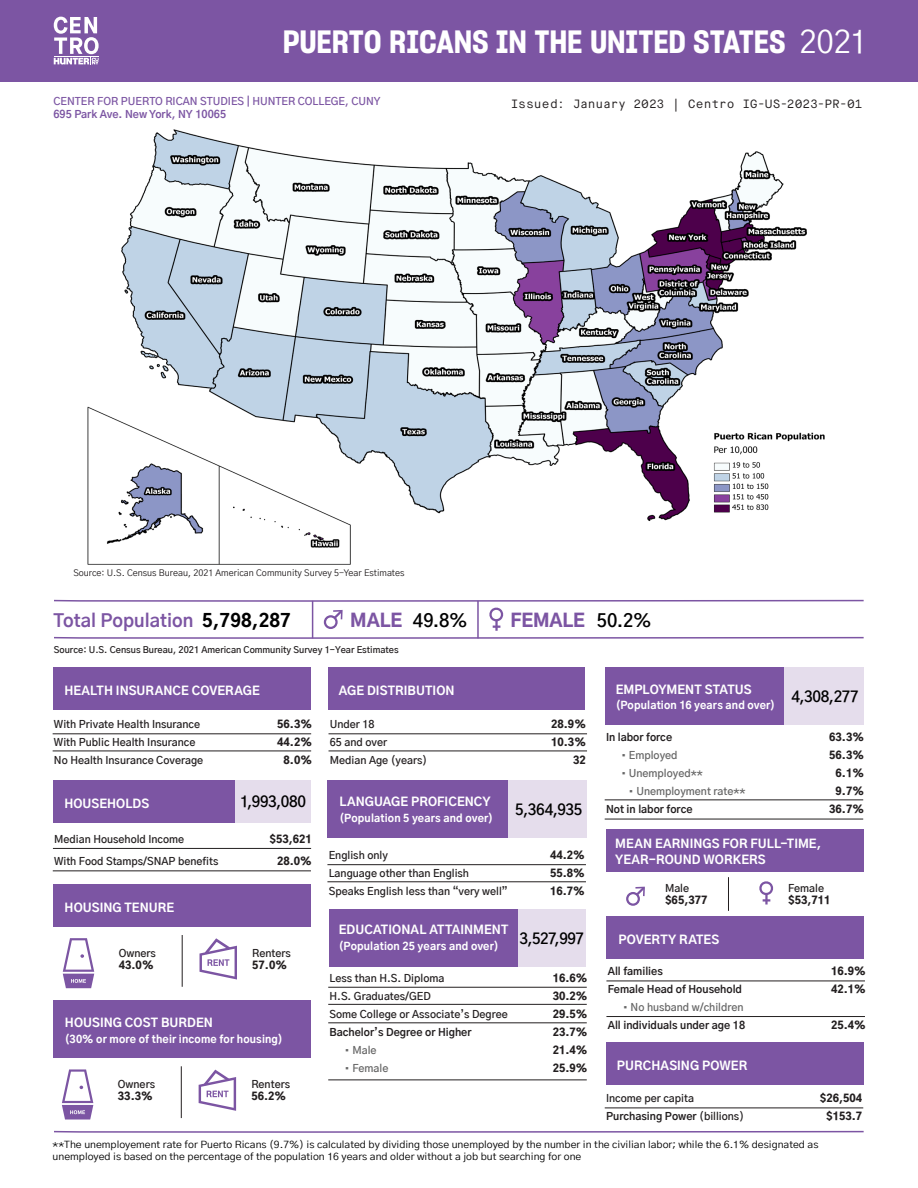
<style>
.page{position:relative;width:918px;height:1188px;background:#fff}
.page>*{position:absolute;margin:0;border:0;box-sizing:border-box;transform-origin:0 0}
.t1{font:31.5px "Sharp Grotesk Sm Bold 17";letter-spacing:-.005em;color:#fff}
.t2{font:700 18px "Gothic A1";color:#7c55a3}
.t3{font:900 18px "Gothic A1";letter-spacing:-.005em;color:#7c55a3}
.t4{font:600 18px "Gothic A1";color:#000}
.t5{font:600 15px "Gothic A1";letter-spacing:-.02em;color:#000}
.t6{font:800 12px/16.2px "Gothic A1";letter-spacing:.005em;color:#fff}
.t7{font:12px "Maison Neue Mono";letter-spacing:-.005em;color:#231f20}
.t8{font:600 10.5px/18px "Gothic A1";color:#231f20}
.t9{font:900 10.5px/18px "Gothic A1";color:#231f20;text-align:right}
.t10{font:800 10.5px "Gothic A1";letter-spacing:.015em;color:#fff}
.t11{font:700 10.5px/18px "Gothic A1";color:#231f20}
.t12{font:600 10.5px/12.6px "Gothic A1";color:#7c55a3}
.t13{font:600 10.5px/18px "Gothic A1";color:#666}
.t14{font:9.9px/12.6px "Gothic A1";color:#000;scale:1.07 1}
.t15{font:600 9px "Gothic A1";color:#231f20}
.t16{font:9px "Gothic A1";color:#231f20}
.s1{font-family:"Gothic A1"}
.s2{font-weight:700}
.s3{font-weight:800;color:#000}
.s4{font-weight:900;color:#7c55a3}
.s5{font-weight:600;color:#000}
.s6{font-weight:900}
.s7{font-weight:700;color:#231f20}
.s8{font-weight:600}
.s9{font-weight:600;color:#666}
</style>
<div class="page">
<div style="left:329px;top:909px;width:188px;height:57px;background:#7c55a3"></div>
<div style="left:0;top:0;width:918px;height:82px;background:#7c55a3"></div>
<svg style="left:54px;top:1130px;width:810px;height:3px"></svg>
<svg style="left:54px;top:17px;width:45px;height:48px"></svg>
<svg style="left:54px;top:599px;width:810px;height:40px"></svg>
<div style="left:626px;top:892px;width:14px;height:14px;border:2px solid #7c55a3;border-radius:50%"></div>
<svg style="left:634px;top:886px;width:11px;height:12px"></svg>
<svg style="left:759px;top:881px;width:15px;height:24px"></svg>
<div style="left:53px;top:668px;width:258px;height:42px;background:#7c55a3"></div>
<div style="left:329px;top:668px;width:256px;height:42px;background:#7c55a3"></div>
<div style="left:327px;top:780px;width:180px;height:57px;background:#7c55a3"></div>
<div style="left:507px;top:780px;width:80px;height:57px;background:#e5ddec"></div>
<div style="left:606px;top:829px;width:258px;height:43px;background:#7c55a3"></div>
<div style="left:605px;top:668px;width:179px;height:57px;background:#7c55a3"></div>
<hr style="left:53px;top:734px;width:258px;height:1px;background:#231f20">
<hr style="left:728px;top:877px;width:1px;height:34px;background:#231f20">
<hr style="left:53px;top:751px;width:258px;height:1px;background:#231f20">
<hr style="left:329px;top:734px;width:258px;height:1px;background:#231f20">
<hr style="left:329px;top:751px;width:258px;height:1px;background:#231f20">
<hr style="left:327px;top:864px;width:259px;height:1px;background:#231f20">
<hr style="left:327px;top:882px;width:259px;height:1px;background:#231f20">
<div style="left:53px;top:885px;width:258px;height:42px;background:#7c55a3"></div>
<hr style="left:182px;top:935px;width:1px;height:52px;background:#231f20">
<svg style="left:63px;top:938px;width:31px;height:50px"></svg>
<svg style="left:200px;top:938px;width:37px;height:42px"></svg>
<hr style="left:605px;top:1108px;width:258px;height:1px;background:#231f20">
<div style="left:606px;top:1042px;width:258px;height:42px;background:#7c55a3"></div>
<div style="left:606px;top:917px;width:258px;height:42px;background:#7c55a3"></div>
<hr style="left:606px;top:981px;width:259px;height:1px;background:#231f20">
<hr style="left:606px;top:1016px;width:259px;height:1px;background:#231f20">
<hr style="left:605px;top:800px;width:258px;height:1px;background:#231f20">
<hr style="left:605px;top:819px;width:258px;height:1px;background:#231f20">
<div style="left:784px;top:668px;width:80px;height:57px;background:#e5ddec"></div>
<div style="left:53px;top:780px;width:182px;height:42px;background:#7c55a3"></div>
<div style="left:235px;top:780px;width:76px;height:42px;background:#e5ddec"></div>
<hr style="left:53px;top:848px;width:258px;height:1px;background:#231f20">
<hr style="left:53px;top:871px;width:258px;height:1px;background:#231f20">
<hr style="left:328px;top:987px;width:259px;height:1px;background:#231f20">
<hr style="left:328px;top:1004px;width:259px;height:1px;background:#231f20">
<hr style="left:328px;top:1023px;width:259px;height:1px;background:#231f20">
<hr style="left:328px;top:1080px;width:259px;height:1px;background:#231f20">
<div style="left:517px;top:909px;width:68px;height:57px;background:#e5ddec"></div>
<div style="left:54px;top:1001px;width:257px;height:57px;background:#7c55a3"></div>
<hr style="left:181px;top:1066px;width:1px;height:52px;background:#231f20">
<svg style="left:62px;top:1069px;width:31px;height:51px"></svg>
<svg style="left:199px;top:1069px;width:37px;height:42px"></svg>
<img style="left:77px;top:129px;width:770px;height:490px">
<p class="t1" style="left:283px;top:19px;width:586px">PUERTO RICANS IN THE UNITED STATES <span class="s1">2021</span></p>
<p class="t12" style="left:53px;top:94px;width:329px">CENTER FOR PUERTO RICAN STUDIES | HUNTER COLLEGE, CUNY<br><span class="s2">695 Park Ave. New York, NY 10065</span></p>
<p class="t7" style="left:511px;top:96px;width:353px">Issued: January 2023 | Centro IG-US-2023-PR-01</p>
<p class="t16" style="left:73px;top:566px;width:333px">Source: U.S. Census Bureau, 2021 American Community Survey 5-Year Estimates</p>
<p class="t2" style="left:54px;top:606px;width:239px">Total Population <span class="s3">5,798,287</span></p>
<p class="t4" style="left:350px;top:607px;width:119px"><span class="s4">MALE</span> 49.8%</p>
<p class="t3" style="left:511px;top:606px;width:143px">FEMALE <span class="s5">50.2%</span></p>
<p class="t15" style="left:54px;top:643px;width:346px">Source: U.S. Census Bureau, 2021 American Community Survey 1-Year Estimates</p>
<p class="t6" style="left:64px;top:682px;width:197px">HEALTH INSURANCE COVERAGE</p>
<p class="t6" style="left:339px;top:682px;width:117px">AGE DISTRIBUTION</p>
<p class="t6" style="left:616px;top:681px;width:137px">EMPLOYMENT STATUS</p>
<p class="t10" style="left:616px;top:697px;width:161px">(Population 16 years and over)</p>
<p class="t5" style="left:791px;top:685px;width:69px">4,308,277</p>
<p class="t8" style="left:54px;top:715px;width:151px">With Private Health Insurance<br>With Public Health Insurance<br>No Health Insurance Coverage</p>
<p class="t9" style="left:277px;top:715px;width:36px">56.3%<br>44.2%<br>8.0%</p>
<p class="t5" style="left:240px;top:790px;width:67px">1,993,080</p>
<p class="t6" style="left:64px;top:795px;width:86px">HOUSEHOLDS</p>
<p class="t8" style="left:54px;top:830px;width:132px">Median Household Income</p>
<p class="t9" style="left:270px;top:829px;width:44px">$53,621</p>
<p class="t8" style="left:54px;top:852px;width:166px">With Food Stamps/SNAP benefits</p>
<p class="t9" style="left:277px;top:852px;width:36px">28.0%</p>
<p class="t6" style="left:65px;top:899px;width:111px">HOUSING TENURE</p>
<p class="t8" style="left:119px;top:947px;width:39px;line-height:12px">Owners<br><span class="s6">43.0%</span></p>
<p class="t8" style="left:252px;top:947px;width:40px;line-height:12px">Renters<br><span class="s6">57.0%</span></p>
<p class="t6" style="left:65px;top:1014px;width:149px">HOUSING COST BURDEN</p>
<p class="t10" style="left:65px;top:1031px;width:219px">(30% or more of their income for housing)</p>
<p class="t8" style="left:118px;top:1078px;width:39px;line-height:12px">Owners<br><span class="s6">33.3%</span></p>
<p class="t8" style="left:251px;top:1078px;width:40px;line-height:12px">Renters<br><span class="s6">56.2%</span></p>
<p class="t8" style="left:330px;top:715px;width:99px">Under 18<br>65 and over<br>Median Age (years)</p>
<p class="t9" style="left:551px;top:715px;width:36px">28.9%<br>10.3%<br>32</p>
<p class="t9" style="left:829px;top:727px;width:36px">63.3%<br>56.3%<br>6.1%<br>9.7%</p>
<p class="t11" style="left:606px;top:728px;width:68px">In labor force</p>
<p class="t13" style="left:621px;top:746px;width:58px">• Employed</p>
<p class="t13" style="left:621px;top:764px;width:83px">• Unemployed**</p>
<p class="t13" style="left:606px;top:782px;width:141px;text-indent:23px">• Unemployment rate**<br><span class="s7">Not in labor force</span></p>
<p class="t6" style="left:339px;top:793px;width:153px">LANGUAGE PROFICENCY</p>
<p class="t10" style="left:339px;top:809px;width:155px">(Population 5 years and over)</p>
<p class="t5" style="left:515px;top:797px;width:69px">5,364,935</p>
<p class="t9" style="left:829px;top:799px;width:36px">36.7%</p>
<p class="t8" style="left:329px;top:846px;width:180px">English only<br>Language other than English<br>Speaks English less than “very well”</p>
<p class="t9" style="left:550px;top:846px;width:36px;text-align:justify">44.2% 55.8% 16.7%</p>
<p class="t6" style="left:339px;top:921px;width:171px">EDUCATIONAL ATTAINMENT</p>
<p class="t10" style="left:339px;top:937px;width:161px">(Population 25 years and over)</p>
<p class="t8" style="left:330px;top:968px;width:180px">Less than H.S. Diploma<br>H.S. Graduates/GED<br>Some College or Associate’s Degree<br><span class="s2">Bachelor’s Degree or Higher</span></p>
<p class="t13" style="left:345px;top:1040px;width:34px">• Male</p>
<p class="t13" style="left:345px;top:1058px;width:45px">• Female</p>
<p class="t5" style="left:520px;top:927px;width:66px">3,527,997</p>
<p class="t9" style="left:553px;top:968px;width:36px;text-align:justify">16.6% 30.2% 29.5% 23.7% 21.4% 25.9%</p>
<p class="t6" style="left:615px;top:835px;width:208px">MEAN EARNINGS FOR FULL-TIME,<br>YEAR-ROUND WORKERS</p>
<p class="t9" style="left:665px;top:881px;width:44px;line-height:12px;text-align:left"><span class="s8">Male </span>$65,377</p>
<p class="t9" style="left:788px;top:881px;width:44px;line-height:12px;text-align:left"><span class="s8">Female </span>$53,711</p>
<p class="t6" style="left:618px;top:931px;width:103px">POVERTY RATES</p>
<p class="t11" style="left:608px;top:962px;width:136px">All families<br>Female Head of Household</p>
<p class="t11" style="left:608px;top:998px;width:139px;text-align:right"><span class="s9">• No husband w/children<br></span>All individuals under age 18</p>
<p class="t6" style="left:617px;top:1057px;width:132px">PURCHASING POWER</p>
<p class="t9" style="left:831px;top:962px;width:36px;text-align:left">16.9%<br>42.1%</p>
<p class="t9" style="left:831px;top:1016px;width:36px">25.4%</p>
<p class="t8" style="left:606px;top:1089px;width:140px">Income per capita<br><span class="s2">Purchasing Power</span> (billions)</p>
<p class="t9" style="left:820px;top:1089px;width:44px">$26,504 $153.7</p>
<p class="t14" style="left:53px;top:1137px;width:717px">**The unemployement rate for Puerto Ricans (9.7%) is calculated by dividing those unemployed by the number in the civilian labor; while the 6.1% designated as unemployed is based on the percentage of the population 16 years and older without a job but searching for one</p>
</div>
